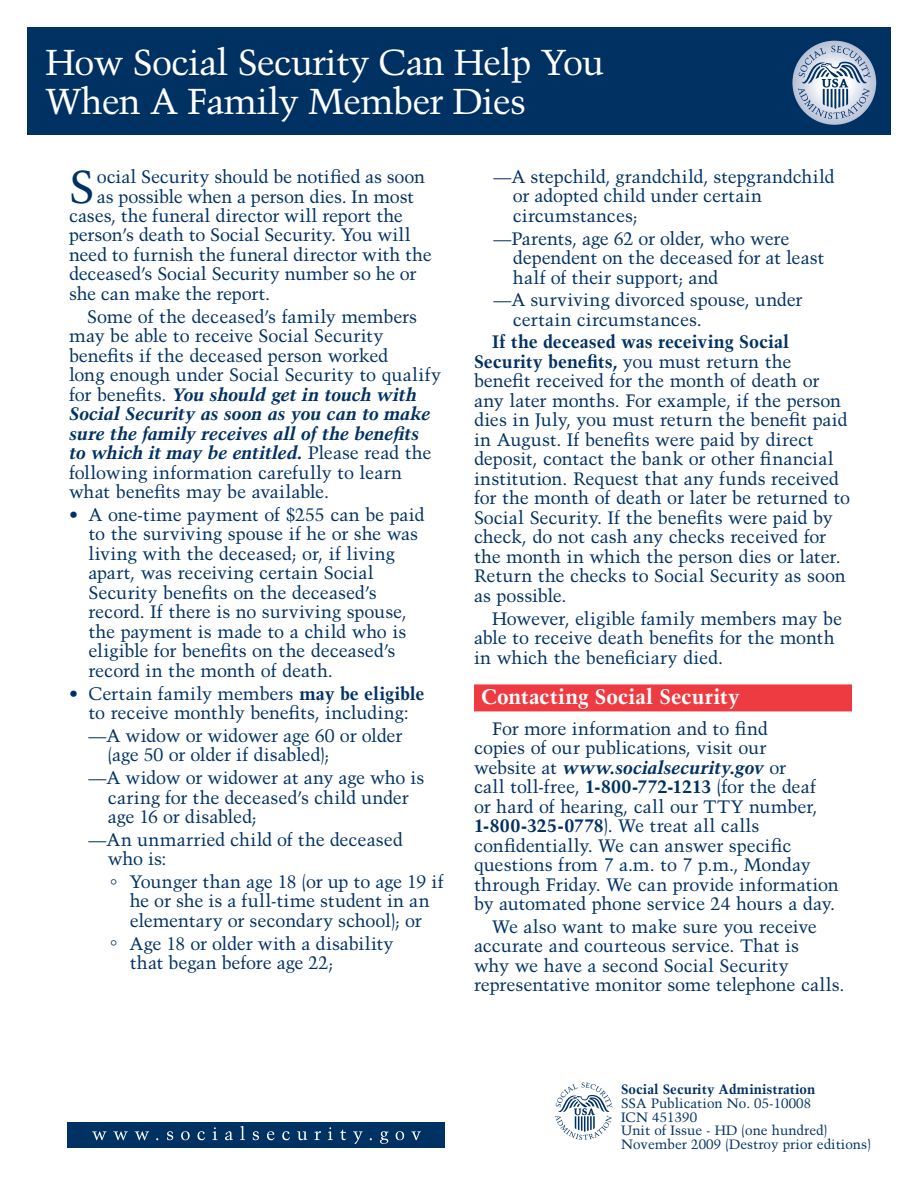
<style>
.page{position:relative;width:918px;height:1188px;background:#fff}
.page>*{position:absolute;margin:0;border:0;box-sizing:border-box;transform-origin:0 0}
.Intro_Paragraph{font:45.9px "Trump Mediaeval";color:#003163}
.Pub_Title{font:36px/39px "Trump Mediaeval";letter-spacing:-.025em;color:#fff}
.Header1_1line{font:700 21px "Trump Mediaeval";color:#fff}
.paragraph_format{font:18px/19.5px "Trump Mediaeval";letter-spacing:-.005em;color:#003163}
._2nd_bullet{font:18px/19.5px "Trump Mediaeval";letter-spacing:-.005em;color:#003163}
._1st_bullet{font:18px/19.5px "Trump Mediaeval";letter-spacing:-.005em;color:#003163}
.Intro_Paragraph-2{font:18px "Trump Mediaeval";letter-spacing:-.01em;color:#003163}
._3rd_bullet{font:18px/19.5px "Trump Mediaeval";letter-spacing:-.01em;color:#003163;text-align:center}
.SSA_Pub_Information{font:13.5px/13.8px "Trump Mediaeval";color:#003163}
.s1{font-weight:700;font-style:italic}
.s2{font-weight:700}
</style>
<div class="page">
<div style="left:68px;top:1122px;width:378px;height:26px;background:#003163"></div>
<svg style="left:92px;top:1126px;width:329px;height:18px"></svg>
<div style="left:474px;top:684px;width:378px;height:27px;background:#ee3a41"></div>
<svg style="left:555px;top:1082px;width:57px;height:58px"></svg>
<div style="left:27px;top:27px;width:864px;height:108px;background:#003163"></div>
<svg style="left:792px;top:40px;width:85px;height:85px"></svg>
<svg style="left:798px;top:46px;width:73px;height:73px;background:#9eafc5"></svg>
<p class="Pub_Title" style="left:46px;top:43px;width:560px">How Social Security Can Help You<br>When A Family Member Dies</p>
<p class="Intro_Paragraph" style="left:69px;top:159px;width:27px">S</p>
<p class="Intro_Paragraph-2" style="left:97px;top:166px;width:330px">ocial Security should be notified as soon</p>
<p class="Intro_Paragraph-2" style="left:97px;top:185px;width:319px">as possible when a person dies. In most</p>
<p class="Intro_Paragraph-2" style="left:69px;top:205px;width:335px">cases, the funeral director will report the</p>
<p class="Intro_Paragraph-2" style="left:69px;top:224px;width:343px">person’s death to Social Security. You will</p>
<p class="Intro_Paragraph-2" style="left:69px;top:244px;width:364px">need to furnish the funeral director with the</p>
<p class="Intro_Paragraph-2" style="left:69px;top:263px;width:349px">deceased’s Social Security number so he or</p>
<p class="Intro_Paragraph-2" style="left:69px;top:283px;width:203px">she can make the report.</p>
<p class="paragraph_format" style="left:69px;top:306px;width:374px;text-indent:18px">Some of the deceased’s family members may be able to receive Social Security benefits if the deceased person worked<br>long enough under Social Security to qualify for benefits. <span class="s1">You should get in touch with Social Security as soon as you can to make sure the family receives all of the benefits<br>to which it may be entitled.</span> Please read the following information carefully to learn what benefits may be available.</p>
<p class="_1st_bullet" style="left:88px;top:505px;width:337px;text-indent:-19px">• A one-time payment of $255 can be paid to the surviving spouse if he or she was living with the deceased; or, if living apart, was receiving certain Social Security benefits on the deceased’s record. If there is no surviving spouse, the payment is made to a child who is eligible for benefits on the deceased’s record in the month of death.</p>
<p class="_1st_bullet" style="left:69px;top:683px;width:357px;text-align:center">• Certain family members <span class="s2">may be eligible </span>to receive monthly benefits, including:</p>
<p class="_2nd_bullet" style="left:108px;top:726px;width:296px;text-indent:-19px">—A widow or widower age 60 or older (age 50 or older if disabled);</p>
<p class="_2nd_bullet" style="left:108px;top:768px;width:318px;text-indent:-19px">—A widow or widower at any age who is caring for the deceased’s child under age 16 or disabled;</p>
<p class="_2nd_bullet" style="left:108px;top:829px;width:296px;text-indent:-19px">—An unmarried child of the deceased who is:</p>
<p class="_3rd_bullet" style="left:110px;top:872px;width:335px">° Younger than age 18 (or up to age 19 if he or she is a full-time student in an elementary or secondary school); or</p>
<p class="_3rd_bullet" style="left:130px;top:933px;width:265px;text-align:left;text-indent:-19px">° Age 18 or older with a disability that began before age 22;</p>
<p class="_2nd_bullet" style="left:513px;top:167px;width:323px;text-indent:-19px">—A stepchild, grandchild, stepgrandchild or adopted child under certain circumstances;</p>
<p class="_2nd_bullet" style="left:513px;top:228px;width:313px;text-indent:-19px">—Parents, age 62 or older, who were dependent on the deceased for at least half of their support; and</p>
<p class="_2nd_bullet" style="left:513px;top:290px;width:291px;text-indent:-19px">—A surviving divorced spouse, under certain circumstances.</p>
<p class="paragraph_format" style="left:474px;top:332px;width:378px;text-indent:18px"><span class="s2">If the deceased was receiving Social Security benefits,</span> you must return the benefit received for the month of death or any later months. For example, if the person dies in July, you must return the benefit paid in August. If benefits were paid by direct deposit, contact the bank or other financial institution. Request that any funds received for the month of death or later be returned to Social Security. If the benefits were paid by check, do not cash any checks received for the month in which the person dies or later.<br>Return the checks to Social Security as soon as possible.</p>
<p class="paragraph_format" style="left:474px;top:608px;width:370px;text-indent:18px">However, eligible family members may be able to receive death benefits for the month in which the beneficiary died.</p>
<h1 class="Header1_1line" style="left:481px;top:684px;width:260px">Contacting Social Security</h1>
<p class="paragraph_format" style="left:474px;top:718px;width:366px;text-indent:18px">For more information and to find<br>copies of our publications, visit our<br>website at <span class="s1">www.socialsecurity.gov</span> or<br>call toll-free, <span class="s2">1-800-772-1213</span> (for the deaf<br>or hard of hearing, call our TTY number, <span class="s2">1-800-325-0778</span>). We treat all calls confidentially. We can answer specific questions from 7 a.m. to 7 p.m., Monday through Friday. We can provide information by automated phone service 24 hours a day.</p>
<p class="paragraph_format" style="left:474px;top:917px;width:372px;text-indent:18px">We also want to make sure you receive accurate and courteous service. That is<br>why we have a second Social Security representative monitor some telephone calls.</p>
<p class="SSA_Pub_Information" style="left:621px;top:1082px;width:251px"><span class="s2">Social Security Administration<br></span>SSA Publication No. 05-10008<br>ICN 451390<br>Unit of Issue - HD (one hundred)<br>November 2009 (Destroy prior editions)</p>
</div>
